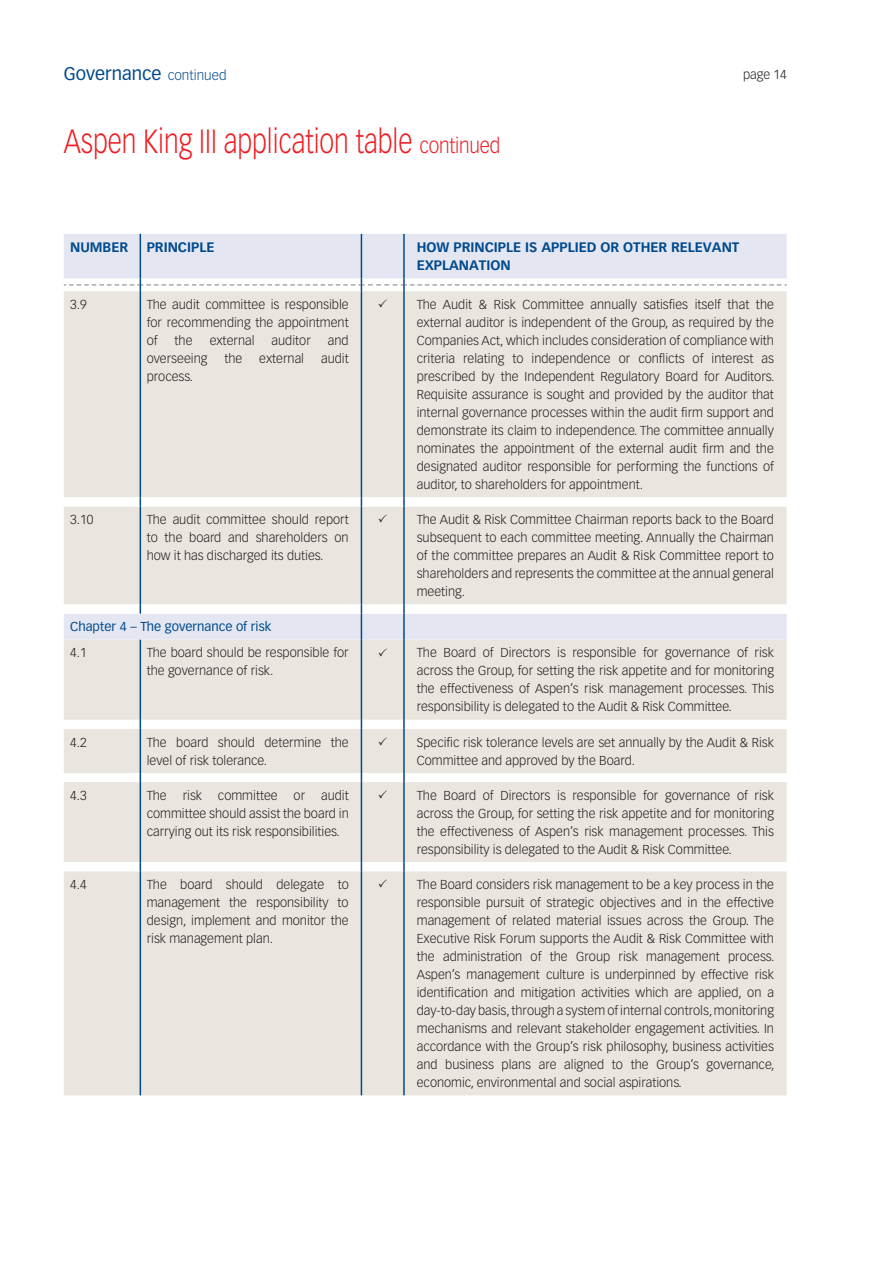
<style>
.page{position:relative;width:893px;height:1263px;background:#fff}
.page>*{position:absolute;margin:0;border:0;box-sizing:border-box;transform-origin:0 0}
.t1{font:300 33px "Vectora LT Std";color:#ee1d23;scale:.8 1}
.t2{font:18px "Vectora LT Std";color:#004a8d}
.t3{font:700 13.5px/18px "Vectora LT Std";color:#004a8d}
.t4{font:300 12.75px/18px "Vectora LT Std";color:#231f20;text-align:justify}
.t5{font:12.75px "Vectora LT Std";color:#004a8d}
.s1{font-weight:300;font-size:13.5px}
.s2{font-size:21px}
</style>
<div class="page">
<div style="left:64px;top:234px;width:723px;height:44px;background:#e4e7f1"></div>
<div style="left:64px;top:291px;width:723px;height:804px;background:#eae6df"></div>
<svg style="left:64px;top:497px;width:723px;height:374px;background:#ebe8e4"></svg>
<hr style="left:361px;top:291px;width:1px;height:206px;background:#004a8d">
<hr style="left:403px;top:291px;width:2px;height:206px;background:#004a8d">
<svg style="left:403px;top:497px;width:2px;height:9px"></svg>
<hr style="left:361px;top:506px;width:1px;height:98px;background:#004a8d">
<hr style="left:403px;top:506px;width:2px;height:98px;background:#004a8d">
<svg style="left:403px;top:604px;width:2px;height:10px"></svg>
<svg style="left:361px;top:604px;width:1px;height:36px"></svg>
<hr style="left:403px;top:614px;width:2px;height:26px;background:#004a8d">
<hr style="left:361px;top:640px;width:1px;height:80px;background:#004a8d">
<hr style="left:403px;top:640px;width:2px;height:80px;background:#004a8d">
<svg style="left:403px;top:720px;width:2px;height:9px"></svg>
<hr style="left:361px;top:729px;width:1px;height:44px;background:#004a8d">
<hr style="left:403px;top:729px;width:2px;height:44px;background:#004a8d">
<svg style="left:403px;top:773px;width:2px;height:9px"></svg>
<hr style="left:361px;top:782px;width:1px;height:80px;background:#004a8d">
<hr style="left:403px;top:782px;width:2px;height:80px;background:#004a8d">
<svg style="left:403px;top:862px;width:2px;height:9px"></svg>
<hr style="left:361px;top:871px;width:1px;height:224px;background:#004a8d">
<hr style="left:403px;top:871px;width:2px;height:224px;background:#004a8d">
<hr style="left:361px;top:234px;width:1px;height:44px;background:#004a8d">
<hr style="left:403px;top:234px;width:2px;height:44px;background:#004a8d">
<hr style="left:140px;top:291px;width:1px;height:206px;background:#004a8d">
<hr style="left:140px;top:506px;width:1px;height:98px;background:#004a8d">
<hr style="left:140px;top:640px;width:1px;height:80px;background:#004a8d">
<hr style="left:140px;top:729px;width:1px;height:44px;background:#004a8d">
<hr style="left:140px;top:782px;width:1px;height:80px;background:#004a8d">
<hr style="left:140px;top:871px;width:1px;height:224px;background:#004a8d">
<hr style="left:140px;top:234px;width:1px;height:44px;background:#004a8d">
<svg style="left:64px;top:278px;width:723px;height:13px"></svg>
<svg style="left:379px;top:299px;width:8px;height:8px"></svg>
<svg style="left:379px;top:514px;width:8px;height:8px"></svg>
<svg style="left:379px;top:648px;width:8px;height:8px"></svg>
<svg style="left:379px;top:737px;width:8px;height:8px"></svg>
<svg style="left:379px;top:790px;width:8px;height:8px"></svg>
<svg style="left:379px;top:879px;width:8px;height:8px"></svg>
<h2 class="t2" style="left:64px;top:63px;width:164px">Governance <span class="s1">continued</span></h2>
<p class="t4" style="left:743px;top:66px;width:45px">page 14</p>
<h1 class="t1" style="left:64px;top:122px;width:547px">Aspen King III application table <span class="s2">continued</span></h1>
<p class="t3" style="left:70px;top:238px;width:59px">NUMBER</p>
<p class="t3" style="left:147px;top:238px;width:69px">PRINCIPLE</p>
<p class="t3" style="left:417px;top:238px;width:324px">HOW PRINCIPLE IS APPLIED OR OTHER RELEVANT<br>EXPLANATION</p>
<p class="t4" style="left:70px;top:295px;width:18px">3.9</p>
<p class="t4" style="left:147px;top:295px;width:203px">The audit committee is responsible for recommending the appointment of</p>
<p class="t4" style="left:417px;top:295px;width:359px">The Audit &amp; Risk Committee annually satisfies itself that the external auditor is independent of the Group, as required by the Companies Act, which includes consideration of compliance with criteria relating to independence or conflicts of interest as prescribed by the Independent Regulatory Board for Auditors.<br>Requisite assurance is sought and provided by the auditor that internal governance processes within the audit firm support and demonstrate its claim to independence. The committee annually nominates the appointment of the external audit firm and the designated auditor responsible for performing the functions of auditor, to shareholders for appointment.</p>
<p class="t4" style="left:175px;top:331px;width:19px">the</p>
<p class="t4" style="left:210px;top:331px;width:46px">external</p>
<p class="t4" style="left:272px;top:331px;width:41px">auditor</p>
<p class="t4" style="left:328px;top:331px;width:22px">and</p>
<p class="t4" style="left:147px;top:349px;width:62px">overseeing</p>
<p class="t4" style="left:224px;top:349px;width:19px">the</p>
<p class="t4" style="left:259px;top:349px;width:46px">external</p>
<p class="t4" style="left:321px;top:349px;width:29px">audit</p>
<p class="t4" style="left:147px;top:367px;width:48px">process.</p>
<p class="t4" style="left:70px;top:511px;width:25px">3.10</p>
<p class="t4" style="left:147px;top:511px;width:203px">The audit committee should report to the board and shareholders on how it has discharged its duties.</p>
<p class="t4" style="left:417px;top:511px;width:359px">The Audit &amp; Risk Committee Chairman reports back to the Board subsequent to each committee meeting. Annually the Chairman of the committee prepares an Audit &amp; Risk Committee report to shareholders and represents the committee at the annual general meeting.</p>
<p class="t5" style="left:70px;top:619px;width:203px">Chapter 4 – The governance of risk</p>
<p class="t4" style="left:70px;top:644px;width:18px">4.1</p>
<p class="t4" style="left:147px;top:644px;width:203px">The board should be responsible for the governance of risk.</p>
<p class="t4" style="left:417px;top:644px;width:359px">The Board of Directors is responsible for governance of risk across the Group, for setting the risk appetite and for monitoring the effectiveness of Aspen’s risk management processes. This responsibility is delegated to the Audit &amp; Risk Committee.</p>
<p class="t4" style="left:70px;top:733px;width:18px">4.2</p>
<p class="t4" style="left:147px;top:733px;width:203px">The board should determine the level of risk tolerance.</p>
<p class="t4" style="left:417px;top:733px;width:359px">Specific risk tolerance levels are set annually by the Audit &amp; Risk<br>Committee and approved by the Board.</p>
<p class="t4" style="left:70px;top:786px;width:18px">4.3</p>
<p class="t4" style="left:147px;top:786px;width:203px">The risk committee or audit committee should assist the board in carrying out its risk responsibilities.</p>
<p class="t4" style="left:417px;top:786px;width:359px">The Board of Directors is responsible for governance of risk across the Group, for setting the risk appetite and for monitoring the effectiveness of Aspen’s risk management processes. This responsibility is delegated to the Audit &amp; Risk Committee.</p>
<p class="t4" style="left:70px;top:875px;width:18px">4.4</p>
<p class="t4" style="left:147px;top:875px;width:203px">The board should delegate to management the responsibility to design, implement and monitor the risk management plan.</p>
<p class="t4" style="left:417px;top:875px;width:359px">The Board considers risk management to be a key process in the responsible pursuit of strategic objectives and in the effective management of related material issues across the Group. The Executive Risk Forum supports the Audit &amp; Risk Committee with the administration of the Group risk management process.<br>Aspen’s management culture is underpinned by effective risk identification and mitigation activities which are applied, on a day-to-day basis, through a system of internal controls, monitoring mechanisms and relevant stakeholder engagement activities. In accordance with the Group’s risk philosophy, business activities and business plans are aligned to the Group’s governance, economic, environmental and social aspirations.</p>
</div>
